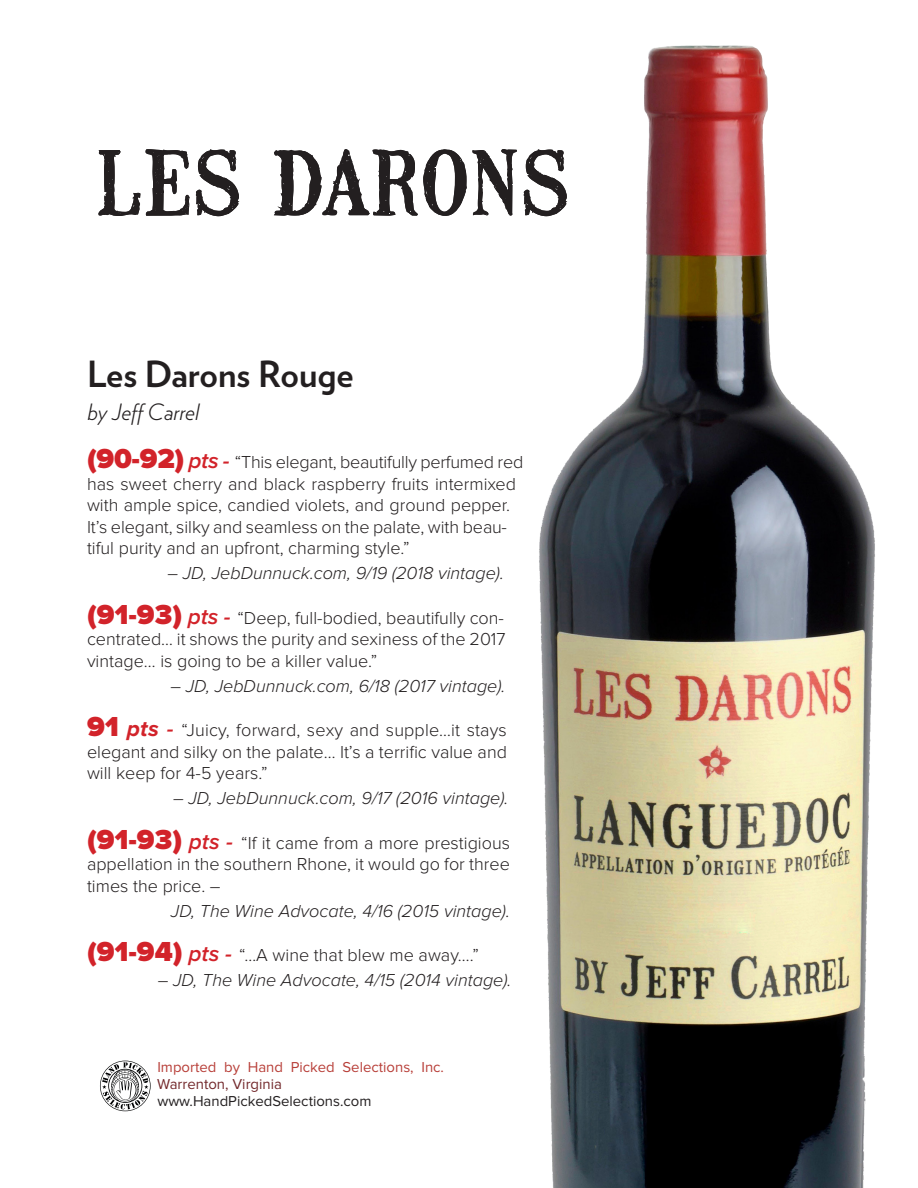
<style>
.page{position:relative;width:918px;height:1188px;background:#fff}
.page>*{position:absolute;margin:0;border:0;box-sizing:border-box;transform-origin:0 0}
.t1{font:700 36px "Verlag";color:#231f20}
.t2{font:italic 300 22.5px "Verlag";letter-spacing:-.005em;color:#231f20}
.t3{font:300 18px/21.6px "Proxima Nova";color:#231f20;text-align:justify}
.t4{font:italic 300 18px "Proxima Nova";color:#231f20}
.t5{font:14.85px "Proxima Nova";color:#b83f39}
.t6{font:14.85px "Proxima Nova";color:#231f20}
.t7{font:14.85px "Proxima Nova";color:#73292c}
.s1{font-weight:900;font-size:28.5px;color:#d2232a}
.s2{font-weight:600;font-style:italic;font-size:22.5px;color:#d2232a}
.s3{font-weight:700;font-style:italic;font-size:22.5px;color:#d2232a}
</style>
<div class="page">
<img style="left:539px;top:45px;width:336px;height:1143px">
<svg style="left:100px;top:1061px;width:51px;height:50px"></svg>
<svg style="left:98px;top:149px;width:92px;height:67px"></svg>
<svg style="left:196px;top:149px;width:43px;height:67px"></svg>
<svg style="left:274px;top:149px;width:243px;height:67px"></svg>
<svg style="left:524px;top:149px;width:43px;height:67px"></svg>
<p class="t1" style="left:87px;top:346px;width:268px">Les Darons Rouge</p>
<p class="t2" style="left:88px;top:395px;width:113px">by Jeff Carrel</p>
<p class="t3" style="left:87px;top:452px;width:438px;text-align:left"><span class="s1">(90-92)</span> <span class="s2">pts -</span> “This elegant, beautifully perfumed red has sweet cherry and black raspberry fruits intermixed with ample spice, candied violets, and ground pepper.<br>It’s elegant, silky and seamless on the palate, with beau&shy;tiful purity and an upfront, charming style.”</p>
<p class="t4" style="left:167px;top:565px;width:338px">– JD, JebDunnuck.com, 9/19 (2018 vintage).</p>
<p class="t3" style="left:87px;top:608px;width:420px"><span class="s1">(91-93)</span> <span class="s2">pts -</span> “Deep, full-bodied, beautifully con&shy;centrated… it shows the purity and sexiness of the 2017 vintage… is going to be a killer value.”</p>
<p class="t4" style="left:170px;top:677px;width:337px">– JD, JebDunnuck.com, 6/18 (2017 vintage).</p>
<p class="t3" style="left:87px;top:720px;width:421px"><span class="s1">91</span> <span class="s3">pts</span> <span class="s2">-</span> “Juicy, forward, sexy and supple…it stays elegant and silky on the palate… It’s a terrific value and will keep for 4-5 years.”</p>
<p class="t4" style="left:173px;top:790px;width:337px">– JD, JebDunnuck.com, 9/17 (2016 vintage).</p>
<p class="t3" style="left:87px;top:833px;width:425px"><span class="s1">(91-93)</span> <span class="s2">pts -</span> “If it came from a more prestigious appellation in the southern Rhone, it would go for three times the price. –</p>
<p class="t4" style="left:171px;top:902px;width:341px">JD, The Wine Advocate, 4/16 (2015 vintage).</p>
<p class="t3" style="left:87px;top:945px;width:393px"><span class="s1">(91-94)</span> <span class="s2">pts -</span> “…A wine that blew me away….”</p>
<p class="t4" style="left:158px;top:972px;width:355px">– JD, The Wine Advocate, 4/15 (2014 vintage).</p>
<p class="t5" style="left:157px;top:1061px;width:288px">Imported by Hand Picked Selections, Inc.</p>
<p class="t7" style="left:157px;top:1077px;width:126px">Warrenton, Virginia</p>
<p class="t6" style="left:157px;top:1094px;width:216px">www.HandPickedSelections.com</p>
</div>
